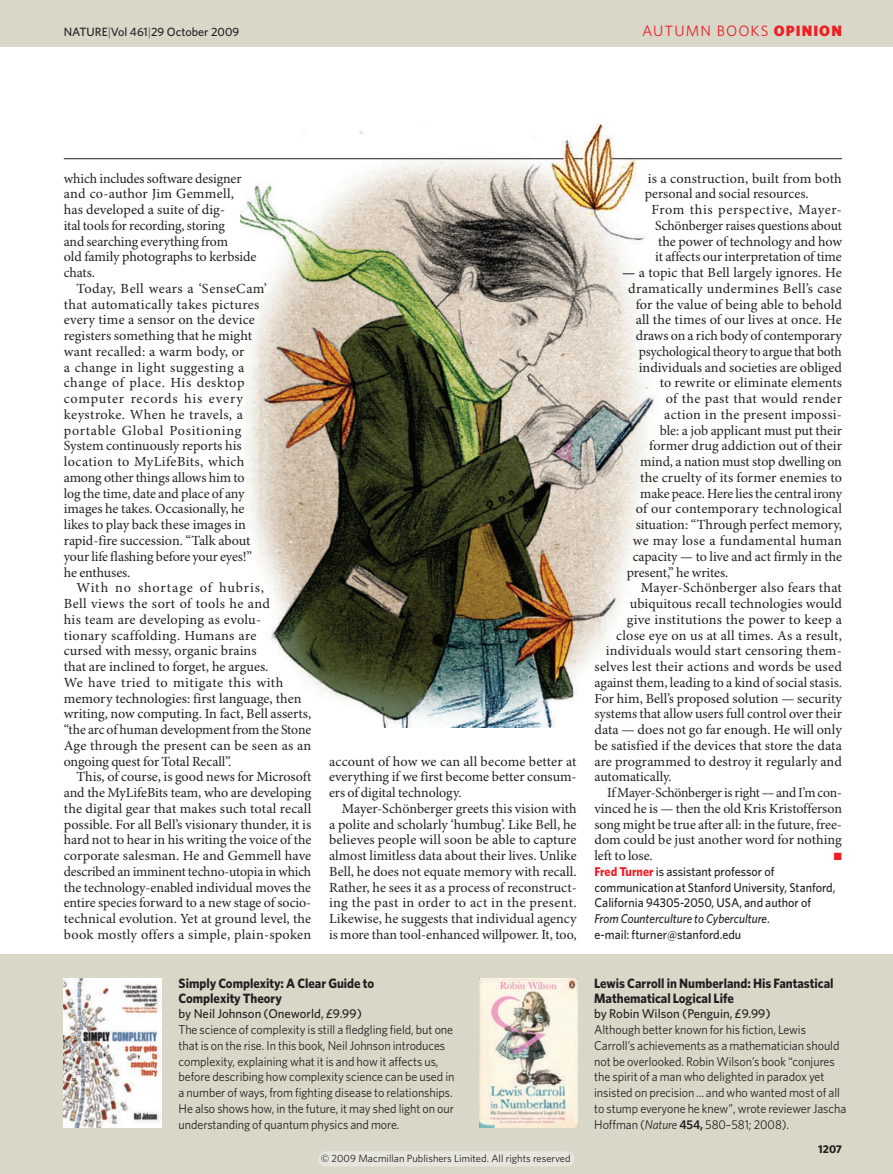
<style>
.page{position:relative;width:893px;height:1174px;background:#fff}
.page>*{position:absolute;margin:0;border:0;box-sizing:border-box;transform-origin:0 0}
.t1{font:15px "Whitney";letter-spacing:.075em;color:#ee1d23}
.t2{font:13.95px/15.8px "Minion Pro";color:#231f20;text-align:justify}
.t3{font:13.95px "Minion Pro";letter-spacing:.02em;color:#231f20}
.t4{font:13.95px "Minion Pro";letter-spacing:-.02em;color:#231f20}
.t5{font:13.95px "Minion Pro";letter-spacing:.025em;color:#231f20}
.t6{font:13.95px "Minion Pro";letter-spacing:.04em;color:#231f20}
.t7{font:700 13.5px/15.8px "Whitney";color:#231f20;scale:.95 1}
.t8{font:12.75px/15.8px "Whitney";letter-spacing:-.005em;color:#231f20;scale:.95 1}
.t9{font:500 12.75px/15.8px "Whitney";color:#231f20;scale:.95 1}
.t10{font:500 12.75px "Whitney";color:#231f20}
.t11{font:500 12px "Whitney";color:#231f20}
.t12{font:700 11.25px "Whitney";color:#231f20}
.t13{font:10.5px "Whitney";color:#231f20}
.t14{font:10.5px "Zapf Dingbats Std";color:#ee1d23}
.s1{font-weight:300}
.s2{font-weight:900}
.s3{font-weight:700}
.s4{font-weight:700;color:#ee1d23}
.s5{font-style:italic}
.s6{font-weight:600}
</style>
<div class="page">
<div style="left:0;top:954px;width:893px;height:220px;background:#d8d7c8"></div>
<img style="left:480px;top:978px;width:97px;height:150px">
<img style="left:64px;top:978px;width:97px;height:150px">
<img style="left:240px;top:123px;width:423px;height:605px">
<div style="left:0;top:0;width:893px;height:47px;background:#d8d7c8"></div>
<hr style="left:64px;top:158px;width:500px;height:1px;background:#231f20">
<hr style="left:612px;top:158px;width:230px;height:1px;background:#231f20">
<div style="left:319px;top:1151px;width:255px;height:15px;background:#e7e6dd"></div>
<p class="t11" style="left:64px;top:28px;width:177px">NATURE<span class="s1">|</span>Vol 461<span class="s1">|</span>29 October 2009</p>
<p class="t1" style="left:642px;top:25px;width:201px">AUTUMN BOOKS <span class="s2">OPINION</span></p>
<p class="t2" style="left:64px;top:171px;width:194px;text-align:left">which includes software designer and co-author Jim Gemmell, has developed a suite of dig-<br>ital tools for recording, storing<br>and searching everything from<br>old family photographs to kerbside chats.</p>
<p class="t2" style="left:64px;top:282px;width:205px;text-align:left;text-indent:13px">Today, Bell wears a ‘SenseCam’ that automatically takes pictures every time a sensor on the device registers something that he might want recalled: a warm body, or<br>a change in light suggesting a change of place. His desktop computer records his every keystroke. When he travels, a portable Global Positioning<br>System continuously reports his location to MyLifeBits, which among other things allows him to<br>log the time, date and place of any images he takes. Occasionally, he likes to play back these images in rapid-fire succession. “Talk about your life flashing before your eyes!” he enthuses.</p>
<p class="t2" style="left:64px;top:581px;width:249px;text-align:left;text-indent:13px">With no shortage of hubris,<br>Bell views the sort of tools he and<br>his team are developing as evolu-<br>tionary scaffolding. Humans are<br>cursed with messy, organic brains<br>that are inclined to forget, he argues.<br>We have tried to mitigate this with memory technologies: first language, then writing, now computing. In fact, Bell asserts, “the arc of human development from the Stone Age through the present can be seen as an ongoing quest for Total Recall”.</p>
<p class="t2" style="left:64px;top:770px;width:249px;text-indent:13px">This, of course, is good news for Microsoft and the MyLifeBits team, who are developing the digital gear that makes such total recall possible. For all Bell’s visionary thunder, it is hard not to hear in his writing the voice of the corporate salesman. He and Gemmell have described an imminent techno-utopia in which the technology-enabled individual moves the entire species forward to a new stage of socio&shy;technical evolution. Yet at ground level, the book mostly offers a simple, plain-spoken</p>
<p class="t2" style="left:329px;top:754px;width:249px">account of how we can all become better at everything if we first become better consum&shy;ers of digital technology.</p>
<p class="t2" style="left:329px;top:801px;width:249px;text-indent:13px">Mayer-Schönberger greets this vision with a polite and scholarly ‘humbug’. Like Bell, he believes people will soon be able to capture almost limitless data about their lives. Unlike Bell, he does not equate memory with recall.<br>Rather, he sees it as a process of reconstruct&shy;ing the past in order to act in the present.<br>Likewise, he suggests that individual agency is more than tool-enhanced willpower. It, too,</p>
<p class="t7" style="left:179px;top:975px;width:208px">Simply Complexity: A Clear Guide to<br>Complexity Theory</p>
<p class="t10" style="left:179px;top:1009px;width:185px">by Neil Johnson (Oneworld, £9.99)</p>
<p class="t8" style="left:179px;top:1022px;width:292px">The science of complexity is still a fledgling field, but one that is on the rise. In this book, Neil Johnson introduces complexity, explaining what it is and how it affects us, before describing how complexity science can be used in a number of ways, from fighting disease to relationships.<br>He also shows how, in the future, it may shed light on our understanding of quantum physics and more.</p>
<p class="t13" style="left:321px;top:1152px;width:251px">© 2009 Macmillan Publishers Limited. All rights reserved</p>
<p class="t2" style="left:648px;top:171px;width:196px">is a construction, built from both</p>
<p class="t2" style="left:645px;top:187px;width:165px">personal and social resources.</p>
<p class="t6" style="left:651px;top:204px;width:192px">From this perspective, Mayer-</p>
<p class="t2" style="left:655px;top:219px;width:188px">Schönberger raises questions about</p>
<p class="t2" style="left:658px;top:234px;width:185px">the power of technology and how</p>
<p class="t2" style="left:655px;top:250px;width:188px">it affects our interpretation of time</p>
<p class="t2" style="left:622px;top:266px;width:221px"><span class="s3">—</span> a topic that Bell largely ignores. He</p>
<p class="t5" style="left:628px;top:283px;width:215px">dramatically undermines Bell’s case</p>
<p class="t2" style="left:636px;top:297px;width:208px">for the value of being able to behold</p>
<p class="t2" style="left:636px;top:313px;width:208px">all the times of our lives at once. He</p>
<p class="t2" style="left:636px;top:329px;width:208px">draws on a rich body of contemporary</p>
<p class="t2" style="left:639px;top:345px;width:205px">psychological theory to argue that both</p>
<p class="t2" style="left:639px;top:360px;width:205px">individuals and societies are obliged</p>
<p class="t2" style="left:660px;top:376px;width:184px">to rewrite or eliminate elements</p>
<p class="t3" style="left:666px;top:393px;width:178px">of the past that would render</p>
<p class="t3" style="left:664px;top:409px;width:179px">action in the present impossi-</p>
<p class="t2" style="left:660px;top:423px;width:184px">ble: a job applicant must put their</p>
<p class="t2" style="left:649px;top:439px;width:194px">former drug addiction out of their</p>
<p class="t2" style="left:640px;top:455px;width:203px">mind, a nation must stop dwelling on</p>
<p class="t2" style="left:640px;top:471px;width:203px">the cruelty of its former enemies to</p>
<p class="t2" style="left:640px;top:486px;width:203px">make peace. Here lies the central irony</p>
<p class="t2" style="left:636px;top:502px;width:208px">of our contemporary technological</p>
<p class="t2" style="left:636px;top:518px;width:208px">situation: “Through perfect memory,</p>
<p class="t3" style="left:633px;top:535px;width:211px">we may lose a fundamental human</p>
<p class="t2" style="left:633px;top:549px;width:211px">capacity — to live and act firmly in the</p>
<p class="t2" style="left:627px;top:565px;width:103px">present,” he writes.</p>
<p class="t2" style="left:641px;top:581px;width:202px">Mayer-Schönberger also fears that</p>
<p class="t2" style="left:630px;top:597px;width:214px">ubiquitous recall technologies would</p>
<p class="t2" style="left:627px;top:612px;width:217px">give institutions the power to keep a</p>
<p class="t2" style="left:616px;top:628px;width:227px">close eye on us at all times. As a result,</p>
<p class="t2" style="left:606px;top:644px;width:238px">individuals would start censoring them-</p>
<p class="t2" style="left:594px;top:660px;width:249px">selves lest their actions and words be used</p>
<p class="t2" style="left:594px;top:675px;width:249px">against them, leading to a kind of social stasis.</p>
<p class="t2" style="left:594px;top:691px;width:249px">For him, Bell’s proposed solution — security</p>
<p class="t2" style="left:594px;top:707px;width:249px">systems that allow users full control over their</p>
<p class="t2" style="left:594px;top:723px;width:249px">data — does not go far enough. He will only</p>
<p class="t2" style="left:594px;top:738px;width:249px">be satisfied if the devices that store the data</p>
<p class="t2" style="left:594px;top:754px;width:249px">are programmed to destroy it regularly and</p>
<p class="t2" style="left:594px;top:770px;width:79px">automatically.</p>
<p class="t4" style="left:607px;top:787px;width:236px">If Mayer-Schönberger is right — and I’m con-</p>
<p class="t2" style="left:594px;top:801px;width:249px">vinced he is — then the old Kris Kristofferson</p>
<p class="t2" style="left:594px;top:817px;width:249px">song might be true after all: in the future, free-</p>
<p class="t2" style="left:594px;top:833px;width:249px">dom could be just another word for nothing</p>
<p class="t2" style="left:594px;top:849px;width:60px">left to lose.</p>
<p class="t14" style="left:834px;top:850px;width:9px">■</p>
<p class="t9" style="left:594px;top:864px;width:255px"><span class="s4">Fred Turner</span> is assistant professor of communication at Stanford University, Stanford, California 94305-2050, USA, and author of <span class="s5">From Counterculture to Cyberculture</span>.<br>e-mail: fturner@stanford.edu</p>
<p class="t7" style="left:594px;top:975px;width:253px">Lewis Carroll in Numberland: His Fantastical<br>Mathematical Logical Life</p>
<p class="t10" style="left:594px;top:1009px;width:178px">by Robin Wilson (Penguin, £9.99)</p>
<p class="t8" style="left:594px;top:1022px;width:267px">Although better known for his fiction, Lewis Carroll’s achievements as a mathematician should not be overlooked. Robin Wilson’s book “conjures the spirit of a man who delighted in paradox yet insisted on precision-…-and who wanted most of all to stump everyone he knew”, wrote reviewer Jascha Hoffman (<span class="s5">Nature</span> <span class="s6">454,</span> 580–581; 2008).</p>
<p class="t12" style="left:818px;top:1144px;width:25px">1207</p>
</div>
